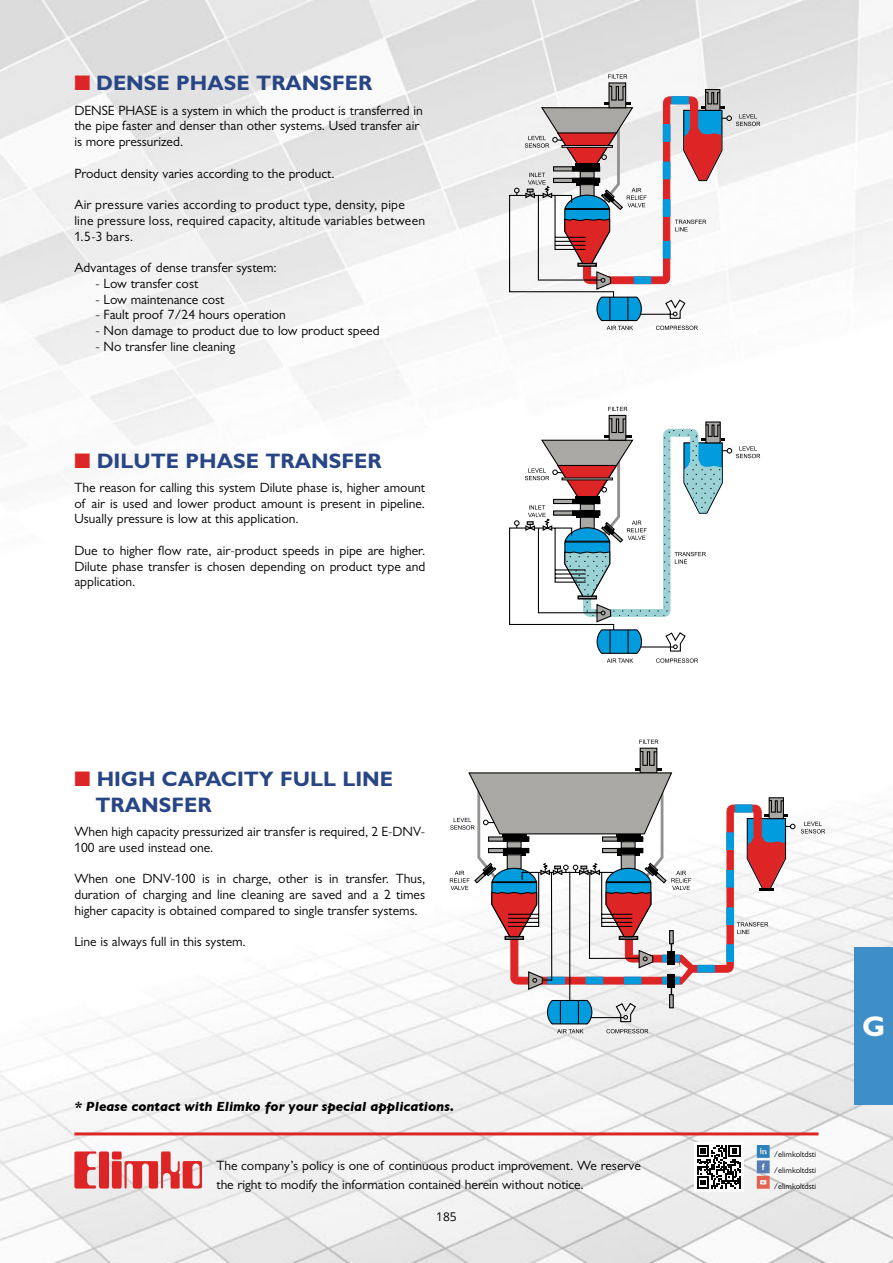
<style>
.page{position:relative;width:893px;height:1263px;background:#fff}
.page>*{position:absolute;margin:0;border:0;box-sizing:border-box;transform-origin:0 0}
.t1{font:700 28.5px "Gill Sans MT Pro";color:#fff}
.t2{font:700 21px/25.2px "Gill Sans MT Pro";color:#284685}
.t3{font:13.5px/15.8px "Gill Sans MT Pro";color:#000}
.t4{font:italic 700 13.5px "Gill Sans";color:#000}
.t5{font:12px "Open Sans";color:#000}
.t6{font:8.25px "Gill Sans MT Pro";color:#000}
.s1{color:#de2525}
</style>
<div class="page">
<img style="left:0;top:0;width:893px;height:1263px">
<svg style="left:757px;top:1145px;width:13px;height:44px"></svg>
<div style="left:694px;top:1142px;width:50px;height:50px;background:#fff"></div>
<svg style="left:697px;top:1145px;width:44px;height:44px"></svg>
<svg style="left:74px;top:1151px;width:128px;height:38px"></svg>
<hr style="left:74px;top:1132px;width:745px;height:3px;background:#de2525">
<div style="left:855px;top:947px;width:38px;height:158px;background:#3e8ec7"></div>
<svg style="left:608px;top:74px;width:19px;height:5px"></svg>
<div style="left:609px;top:83px;width:17px;height:25px;background:#a9a8a5"></div>
<svg style="left:508px;top:85px;width:252px;height:245px"></svg>
<svg style="left:608px;top:407px;width:19px;height:4px"></svg>
<div style="left:609px;top:415px;width:17px;height:25px;background:#a9a8a5"></div>
<div style="left:609px;top:415px;width:17px;height:26px;border:1px solid #000"></div>
<svg style="left:508px;top:418px;width:252px;height:245px"></svg>
<svg style="left:801px;top:822px;width:24px;height:11px"></svg>
<svg style="left:639px;top:740px;width:19px;height:4px"></svg>
<div style="left:640px;top:748px;width:17px;height:25px;border:1px solid #000"></div>
<svg style="left:450px;top:750px;width:345px;height:283px"></svg>
<p class="t2" style="left:74px;top:70px;width:300px"><span class="s1">■</span> DENSE PHASE TRANSFER</p>
<p class="t3" style="left:74px;top:102px;width:350px">DENSE PHASE is a system in which the product is transferred in the pipe faster and denser than other systems. Used transfer air is more pressurized.</p>
<p class="t3" style="left:74px;top:165px;width:262px">Product density varies according to the product.</p>
<p class="t3" style="left:74px;top:197px;width:352px">Air pressure varies according to product type, density, pipe line pressure loss, required capacity, altitude variables between<br>1.5-3 bars.</p>
<p class="t3" style="left:74px;top:260px;width:204px">Advantages of dense transfer system:</p>
<p class="t3" style="left:95px;top:275px;width:104px">- Low transfer cost</p>
<p class="t3" style="left:95px;top:291px;width:131px">- Low maintenance cost</p>
<p class="t3" style="left:95px;top:307px;width:192px">- Fault proof 7/24 hours operation</p>
<p class="t3" style="left:95px;top:323px;width:286px">- Non damage to product due to low product speed</p>
<p class="t3" style="left:95px;top:338px;width:141px">- No transfer line cleaning</p>
<p class="t2" style="left:74px;top:447px;width:309px"><span class="s1">■</span> DILUTE PHASE TRANSFER</p>
<p class="t3" style="left:74px;top:479px;width:352px;text-align:justify">The reason for calling this system Dilute phase is, higher amount of air is used and lower product amount is present in pipeline.<br>Usually pressure is low at this application.</p>
<p class="t3" style="left:74px;top:542px;width:352px;text-align:justify">Due to higher flow rate, air-product speeds in pipe are higher.<br>Dilute phase transfer is chosen depending on product type and application.</p>
<p class="t2" style="left:95px;top:766px;width:299px;text-indent:-21px"><span class="s1">■</span> HIGH CAPACITY FULL LINE<br>TRANSFER</p>
<p class="t3" style="left:74px;top:823px;width:352px">When high capacity pressurized air transfer is required, 2 E-DNV-<br>100 are used instead one.</p>
<p class="t3" style="left:74px;top:870px;width:352px;text-align:justify">When one DNV-100 is in charge, other is in transfer. Thus, duration of charging and line cleaning are saved and a 2 times higher capacity is obtained compared to single transfer systems.</p>
<p class="t3" style="left:74px;top:933px;width:173px">Line is always full in this system.</p>
<p class="t4" style="left:74px;top:1098px;width:381px">* Please contact with Elimko for your special applications.</p>
<p class="t3" style="left:216px;top:1156px;width:426px;line-height:18.3px">The company’s policy is one of continuous product improvement. We reserve the right to modify the information contained herein without notice.</p>
<p class="t5" style="left:436px;top:1208px;width:22px">185</p>
<p class="t6" style="left:774px;top:1150px;width:44px">/elimkoltdsti</p>
<p class="t6" style="left:774px;top:1165px;width:44px">/elimkoltdsti</p>
<p class="t6" style="left:774px;top:1181px;width:44px">/elimkoltdsti</p>
<p class="t1" style="left:862px;top:1008px;width:24px">G</p>
</div>
